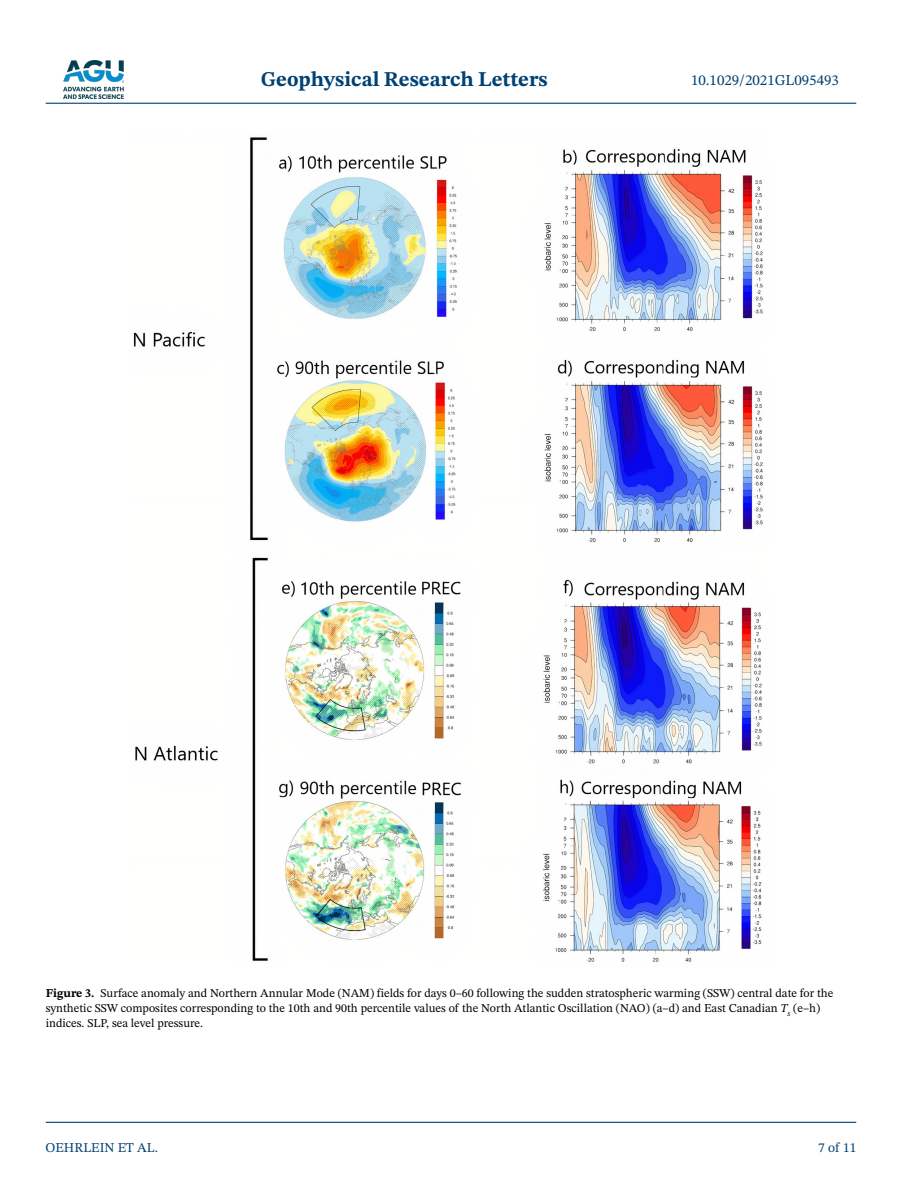
<style>
.page{position:relative;width:902px;height:1183px;background:#fff}
.page>*{position:absolute;margin:0;border:0;box-sizing:border-box;transform-origin:0 0}
.t1{font:700 21px "STIX Two Text";color:#004174}
.t2{font:15px "STIX Two Text";color:#004174}
.t3{font:13.5px "STIX Two Text";color:#004174}
.t4{font:12px/15px "STIX Two Text";color:#000}
.s1{font-weight:700}
.s2{font-style:italic}
</style>
<div class="page">
<img style="left:63px;top:60px;width:60px;height:39px">
<hr style="left:46px;top:103px;width:810px;height:1px;background:#004174">
<hr style="left:46px;top:1121px;width:810px;height:1px;background:#004174">
<img style="left:133px;top:137px;width:630px;height:825px">
<h1 class="t1" style="left:261px;top:64px;width:288px">Geophysical Research Letters</h1>
<p class="t2" style="left:691px;top:69px;width:149px">10.1029/2021GL095493</p>
<p class="t4" style="left:46px;top:985px;width:789px"><span class="s1">Figure 3.</span> Surface anomaly and Northern Annular Mode (NAM) fields for days 0–60 following the sudden stratospheric warming (SSW) central date for the synthetic SSW composites corresponding to the 10th and 90th percentile values of the North Atlantic Oscillation (NAO) (a–d) and East Canadian <span class="s2">T</span><sub>s</sub> (e–h) indices. SLP, sea level pressure.</p>
<p class="t3" style="left:45px;top:1137px;width:114px">OEHRLEIN ET AL.</p>
<p class="t3" style="left:818px;top:1137px;width:40px">7 of 11</p>
</div>
